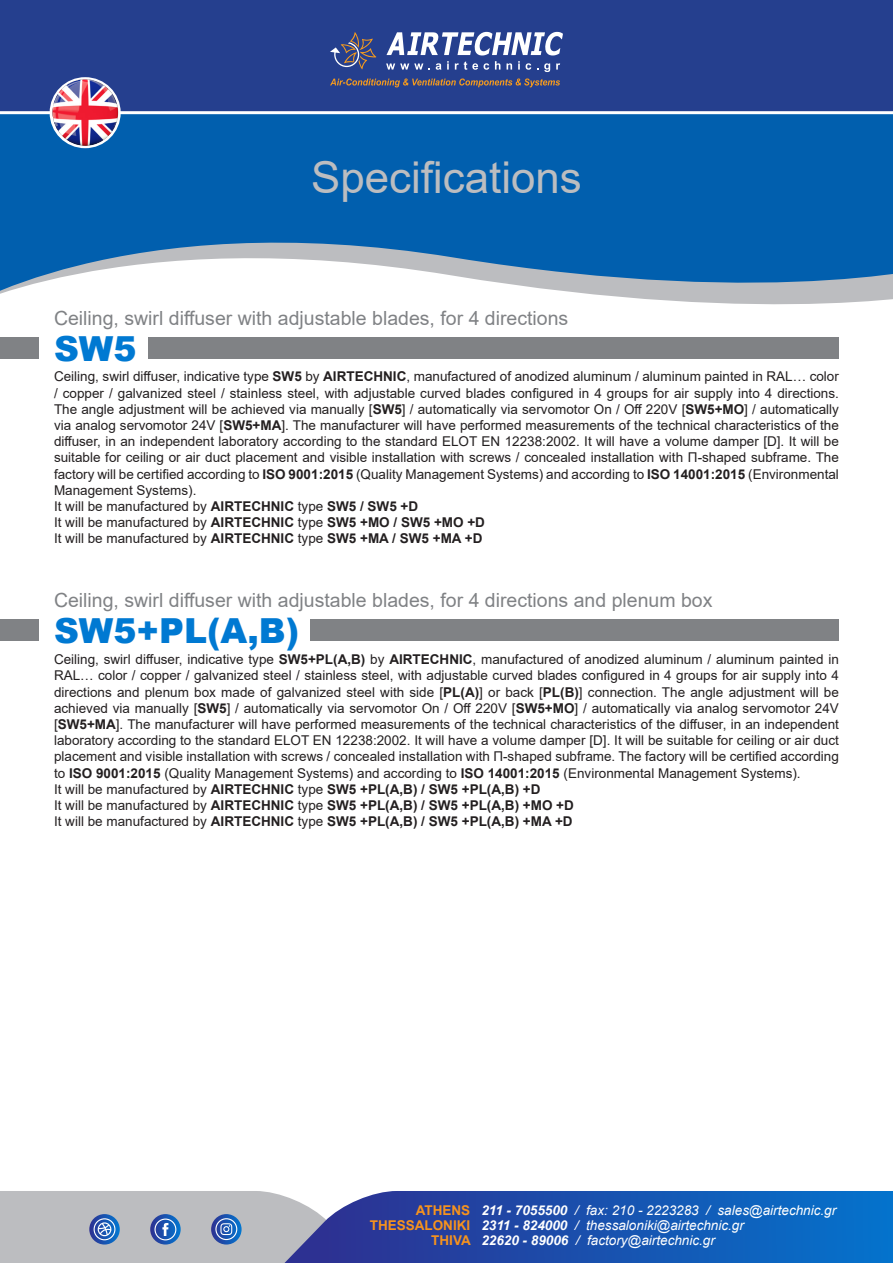
<style>
.page{position:relative;width:893px;height:1263px;background:#fff}
.page>*{position:absolute;margin:0;border:0;box-sizing:border-box;transform-origin:0 0}
.t1{font:43.8px "Arial";color:#bcbdc0}
.t2{font:900 34.5px "Arial";color:#0079d2}
.t3{font:19.5px "Arial";color:#808285}
.t4{font:13.5px/16.2px "Arial";color:#231f20;text-align:justify}
.t5{font:700 13.5px "Arial";color:#231f20}
.t6{font:italic 13.5px "Arial";color:#fff}
.t7{font:700 13.5px "Arial";color:#f7931d}
.s1{font-weight:700}
.s2{font-weight:400}
</style>
<div class="page">
<svg style="left:0;top:1191px;width:893px;height:72px;background:#5177b6"></svg>
<svg style="left:0;top:114px;width:893px;height:191px;background:#317bb9"></svg>
<div style="left:0;top:0;width:893px;height:112px;background:#253f8e"></div>
<hr style="left:0;top:111px;width:893px;height:3px;background:#fff">
<svg style="left:386px;top:63px;width:44px;height:7px"></svg>
<svg style="left:436px;top:63px;width:5px;height:7px"></svg>
<svg style="left:447px;top:61px;width:2px;height:9px"></svg>
<svg style="left:455px;top:61px;width:23px;height:9px"></svg>
<svg style="left:484px;top:63px;width:5px;height:7px"></svg>
<svg style="left:495px;top:61px;width:5px;height:9px"></svg>
<svg style="left:507px;top:63px;width:5px;height:7px"></svg>
<svg style="left:518px;top:61px;width:2px;height:9px"></svg>
<svg style="left:526px;top:63px;width:5px;height:7px"></svg>
<svg style="left:537px;top:63px;width:13px;height:9px"></svg>
<svg style="left:556px;top:63px;width:4px;height:7px"></svg>
<svg style="left:330px;top:32px;width:46px;height:37px"></svg>
<svg style="left:386px;top:32px;width:177px;height:23px"></svg>
<svg style="left:330px;top:78px;width:230px;height:9px"></svg>
<div style="left:50px;top:77px;width:71px;height:71px;border:3px solid #fff;border-radius:50%"></div>
<img style="left:53px;top:78px;width:65px;height:68px">
<div style="left:0;top:337px;width:38px;height:21px;background:#808285"></div>
<div style="left:149px;top:337px;width:690px;height:21px;background:#808285"></div>
<div style="left:0;top:620px;width:38px;height:21px;background:#808285"></div>
<div style="left:310px;top:620px;width:529px;height:21px;background:#808285"></div>
<p class="t1" style="left:311px;top:147px;width:272px">Specifications</p>
<p class="t3" style="left:54px;top:304px;width:516px">Ceiling, swirl diffuser with adjustable blades, for 4 directions</p>
<p class="t2" style="left:54px;top:323px;width:84px">SW5</p>
<p class="t4" style="left:54px;top:368px;width:786px">Ceiling, swirl diffuser, indicative type <span class="s1">SW5</span> by <span class="s1">AIRTECHNIC</span>, manufactured of anodized aluminum / aluminum painted in RAL… color / copper / galvanized steel / stainless steel, with adjustable curved blades configured in 4 groups for air supply into 4 directions.<br>The angle adjustment will be achieved via manually [<span class="s1">SW5</span>] / automatically via servomotor On / Off 220V [<span class="s1">SW5+ΜO</span>] / automatically via analog servomotor 24V [<span class="s1">SW5+MA</span>]. The manufacturer will have performed measurements of the technical characteristics of the diffuser, in an independent laboratory according to the standard ELOT EN 12238:2002. It will have a volume damper [D]. It will be suitable for ceiling or air duct placement and visible installation with screws / concealed installation with Π-shaped subframe. The factory will be certified according to <span class="s1">ISO 9001:2015</span> (Quality Management Systems) and according to <span class="s1">ISO 14001:2015</span> (Environmental Management Systems).</p>
<p class="t4" style="left:54px;top:498px;width:366px">It will be manufactured by <span class="s1">AIRTECHNIC</span> type <span class="s1">SW5 / SW5 +D</span></p>
<p class="t4" style="left:54px;top:514px;width:433px">It will be manufactured by <span class="s1">AIRTECHNIC</span> type <span class="s1">SW5 +MO / SW5 +MO +D</span></p>
<p class="t4" style="left:54px;top:530px;width:430px">It will be manufactured by <span class="s1">AIRTECHNIC</span> type <span class="s1">SW5 +MA / SW5 +MA +D</span></p>
<p class="t3" style="left:54px;top:587px;width:660px">Ceiling, swirl diffuser with adjustable blades, for 4 directions and plenum box</p>
<p class="t2" style="left:54px;top:606px;width:247px">SW5+PL(A,B)</p>
<p class="t4" style="left:54px;top:651px;width:786px">Ceiling, swirl diffuser, indicative type <span class="s1">SW5+PL(A,B)</span> by <span class="s1">AIRTECHNIC</span>, manufactured of anodized aluminum / aluminum painted in RAL… color / copper / galvanized steel / stainless steel, with adjustable curved blades configured in 4 groups for air supply into 4 directions and plenum box made of galvanized steel with side [<span class="s1">PL(A)</span>] or back [<span class="s1">PL(B)</span>] connection. The angle adjustment will be achieved via manually [<span class="s1">SW5</span>] / automatically via servomotor On / Off 220V [<span class="s1">SW5+ΜO</span>] / automatically via analog servomotor 24V [<span class="s1">SW5+MA</span>]. The manufacturer will have performed measurements of the technical characteristics of the diffuser, in an independent laboratory according to the standard ELOT EN 12238:2002. It will have a volume damper [D]. It will be suitable for ceiling or air duct placement and visible installation with screws / concealed installation with Π-shaped subframe. The factory will be certified according to <span class="s1">ISO 9001:2015</span> (Quality Management Systems) and according to <span class="s1">ISO 14001:2015</span> (Environmental Management Systems).</p>
<p class="t5" style="left:54px;top:779px;width:488px"><span class="s2">It will be manufactured by</span> AIRTECHNIC <span class="s2">type</span> SW5 +PL(A,B) / SW5 +PL(A,B) +D</p>
<p class="t5" style="left:54px;top:796px;width:521px"><span class="s2">It will be manufactured by</span> AIRTECHNIC <span class="s2">type</span> SW5 +PL(A,B) / SW5 +PL(A,B) +MO +D</p>
<p class="t5" style="left:54px;top:812px;width:520px"><span class="s2">It will be manufactured by</span> AIRTECHNIC <span class="s2">type</span> SW5 +PL(A,B) / SW5 +PL(A,B) +MA +D</p>
<p class="t7" style="left:416px;top:1200px;width:56px">ATHENS</p>
<p class="t7" style="left:370px;top:1215px;width:102px">THESSALONIKI</p>
<p class="t7" style="left:431px;top:1230px;width:41px">THIVA</p>
<p class="t6" style="left:481px;top:1201px;width:356px"><span class="s1">211 - 7055500</span> / fax: 210 - 2223283 / sales@airtechnic.gr</p>
<p class="t6" style="left:481px;top:1216px;width:264px"><span class="s1">2311 - 824000</span> / thessaloniki@airtechnic.gr</p>
<p class="t6" style="left:481px;top:1231px;width:235px"><span class="s1">22620 - 89006</span> / factory@airtechnic.gr</p>
</div>
